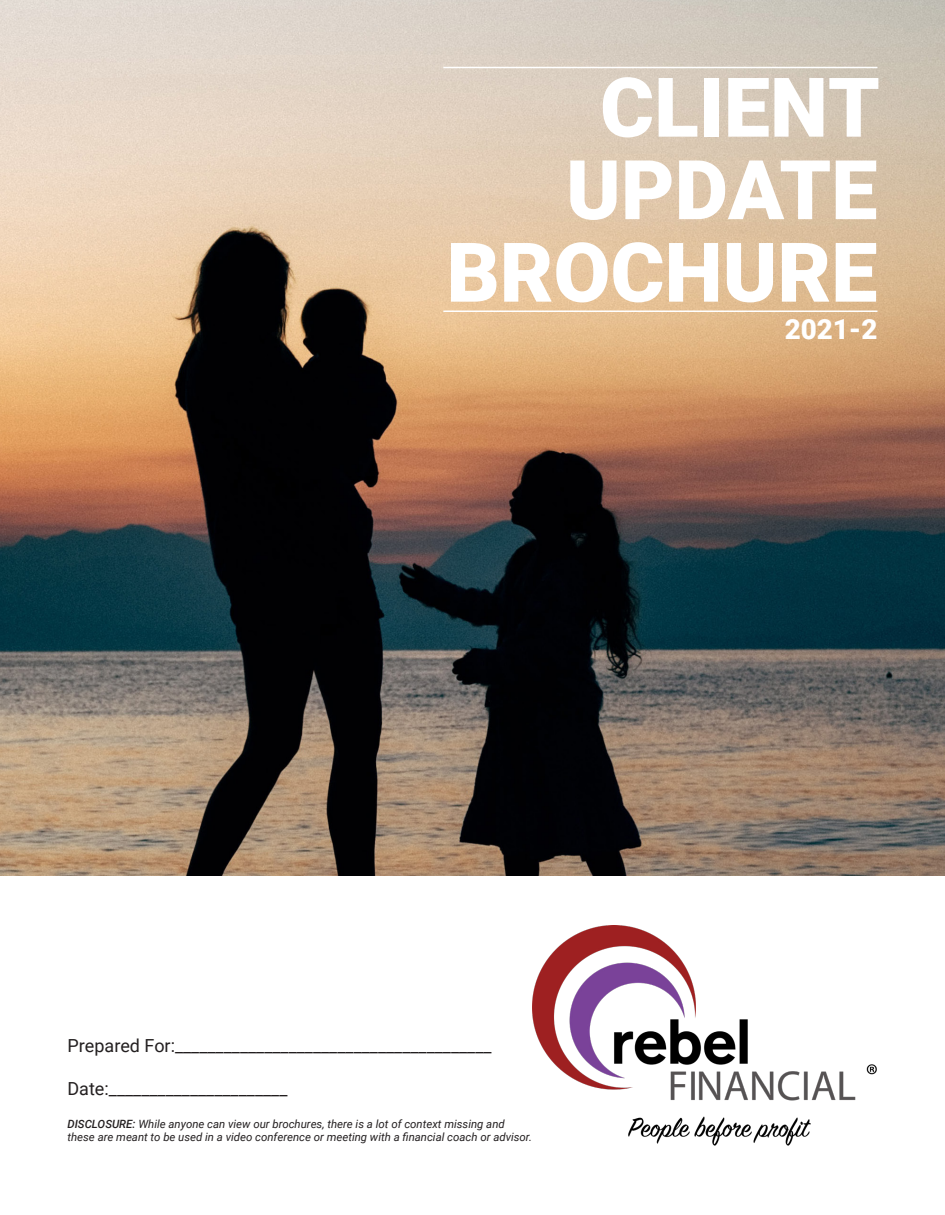
<style>
.page{position:relative;width:945px;height:1215px;background:#fff}
.page>*{position:absolute;margin:0;border:0;box-sizing:border-box;transform-origin:0 0}
.t1{font:900 82.5px "Roboto";color:#fff}
.t2{font:900 27.75px "Roboto";color:#fff}
.t3{font:18px "Roboto";color:#231f20}
.t4{font:italic 11.4px/13.6px "Roboto";color:#231f20}
.s1{font-weight:500}
</style>
<div class="page">
<img style="left:0;top:0;width:945px;height:875px">
<hr style="left:443px;top:67px;width:435px;height:1px;background:#fff">
<hr style="left:443px;top:310px;width:435px;height:2px;background:#fff">
<img style="left:532px;top:926px;width:345px;height:220px">
<p class="t1" style="left:600px;top:50px;width:281px">CLIENT</p>
<p class="t1" style="left:566px;top:132px;width:313px">UPDATE</p>
<p class="t1" style="left:447px;top:215px;width:432px">BROCHURE</p>
<p class="t2" style="left:785px;top:310px;width:94px">2021-2</p>
<p class="t3" style="left:68px;top:1033px;width:426px">Prepared For:_______________________________________</p>
<p class="t3" style="left:68px;top:1076px;width:221px">Date:______________________</p>
<p class="t4" style="left:68px;top:1116px;width:466px"><span class="s1">DISCLOSURE:</span> While anyone can view our brochures, there is a lot of context missing and these are meant to be used in a video conference or meeting with a financial coach or advisor.</p>
</div>
